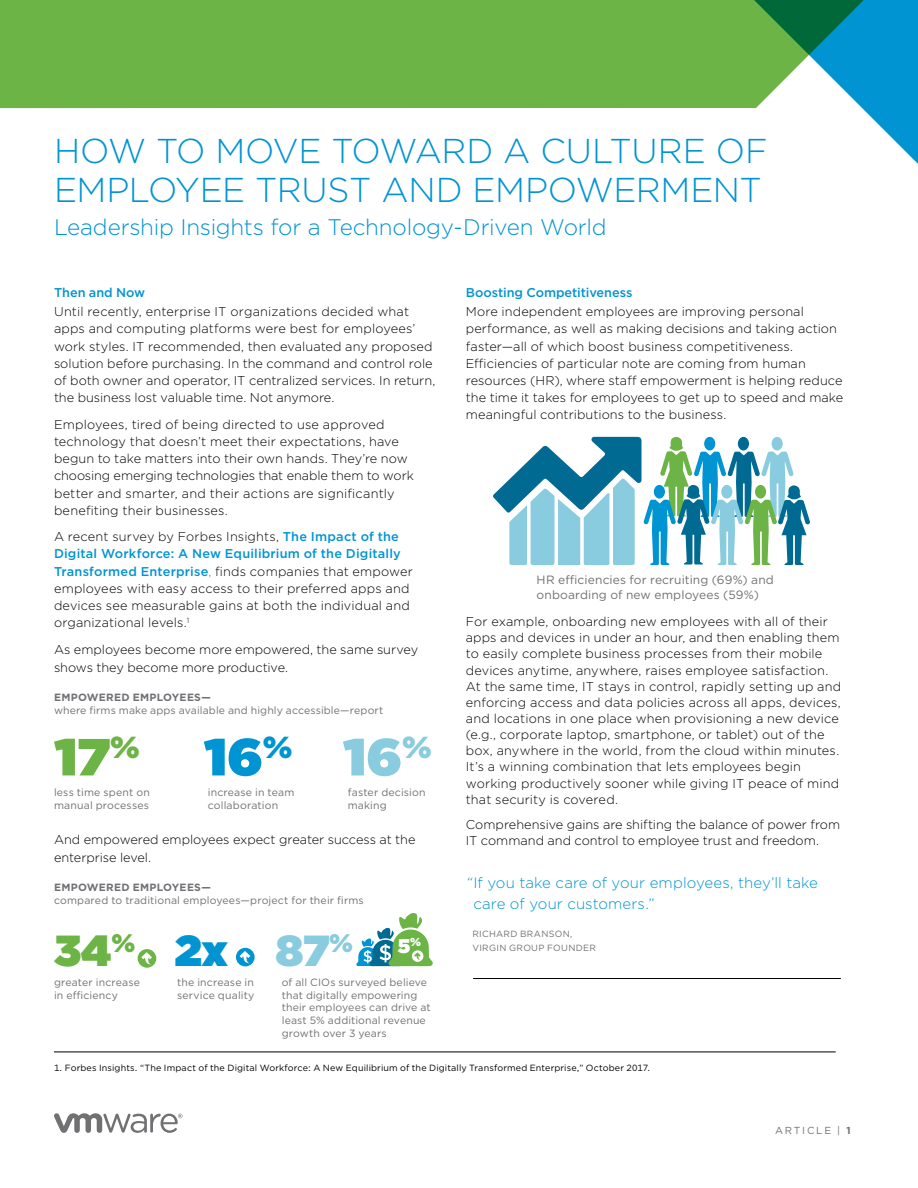
<style>
.page{position:relative;width:918px;height:1188px;background:#fff}
.page>*{position:absolute;margin:0;border:0;box-sizing:border-box;transform-origin:0 0}
.t1{font:900 52.2px "Gotham";color:#6cb445;scale:1.04 1}
.t2{font:900 43.5px "Gotham";color:#89cbdf}
.t3{font:900 43.5px "Gotham";color:#6cb445}
.t4{font:900 43.5px "Gotham";color:#0194d3}
.t5{font:300 34.5px/39px "Gotham";letter-spacing:-.01em;color:#0194d3}
.t6{font:900 25.35px "Gotham";color:#6cb445}
.t7{font:300 22.5px "Gotham";letter-spacing:-.01em;color:#0194d3}
.t8{font:900 19.8px "Gotham";color:#fff}
.t9{font:300 15px/21px "Gotham";letter-spacing:.005em;color:#0194d3}
.t10{font:300 12.75px/17.2px "Gotham";letter-spacing:.005em;color:#000}
.t11{font:500 12.75px "Gotham";letter-spacing:-.005em;color:#0194d3}
.t12{font:12px/15px "Gotham";letter-spacing:.01em;color:#717175}
.t13{font:10.5px/12.8px "Gotham";letter-spacing:.015em;color:#717175}
.t14{font:700 10.5px "Gotham";letter-spacing:.025em;color:#717175}
.t15{font:10.2px "Gotham";letter-spacing:.175em;color:#717175}
.t16{font:9px "Gotham";letter-spacing:.015em;color:#000}
.t17{font:9px/13.5px "Gotham";letter-spacing:.035em;color:#717175}
.s1{font-weight:500;color:#0194d3}
.s2{color:#0194d3}
.s3{color:#89cbdf}
.s4{font-style:italic}
.s5{font-weight:700}
</style>
<div class="page">
<svg style="left:54px;top:1113px;width:129px;height:20px"></svg>
<svg style="left:862px;top:0;width:56px;height:164px"></svg>
<svg style="left:0;top:0;width:877px;height:108px;background:#67b250"></svg>
<hr style="left:473px;top:978px;width:368px;height:1px;background:#000">
<hr style="left:54px;top:1052px;width:782px;height:1px;background:#000">
<svg style="left:493px;top:437px;width:317px;height:128px"></svg>
<svg style="left:236px;top:948px;width:19px;height:18px"></svg>
<svg style="left:240px;top:951px;width:10px;height:12px"></svg>
<svg style="left:138px;top:949px;width:18px;height:19px"></svg>
<svg style="left:141px;top:952px;width:11px;height:13px"></svg>
<svg style="left:356px;top:913px;width:77px;height:53px"></svg>
<h3 class="t5" style="left:54px;top:130px;width:715px">HOW TO MOVE TOWARD A CULTURE OF<br>EMPLOYEE TRUST AND EMPOWERMENT</h3>
<h3 class="t7" style="left:54px;top:213px;width:554px">Leadership Insights for a Technology-Driven World</h3>
<p class="t11" style="left:54px;top:284px;width:93px">Then and Now</p>
<p class="t10" style="left:54px;top:303px;width:383px">Until recently, enterprise IT organizations decided what apps and computing platforms were best for employees’ work styles. IT recommended, then evaluated any proposed solution before purchasing. In the command and control role of both owner and operator, IT centralized services. In return, the business lost valuable time. Not anymore.</p>
<p class="t10" style="left:54px;top:415px;width:361px">Employees, tired of being directed to use approved technology that doesn’t meet their expectations, have begun to take matters into their own hands. They’re now choosing emerging technologies that enable them to work better and smarter, and their actions are significantly benefiting their businesses.</p>
<p class="t10" style="left:54px;top:528px;width:360px">A recent survey by Forbes Insights, <span class="s1">The Impact of the Digital Workforce: A New Equilibrium of the Digitally Transformed Enterprise</span><span class="s2">,</span> finds companies that empower employees with easy access to their preferred apps and devices see measurable gains at both the individual and organizational levels.<sup>1</sup></p>
<p class="t10" style="left:54px;top:640px;width:366px;line-height:18px">As employees become more empowered, the same survey shows they become more productive.</p>
<p class="t14" style="left:54px;top:690px;width:158px">EMPOWERED EMPLOYEES—</p>
<p class="t13" style="left:54px;top:704px;width:331px">where firms make apps available and highly accessible—report</p>
<h1 class="t1" style="left:54px;top:720px;width:364px">17<sup>%</sup> <span class="s2">16</span><sup>%</sup> <span class="s3">16</span><sup>%</sup></h1>
<p class="t13" style="left:54px;top:786px;width:97px">less time spent on manual processes</p>
<p class="t13" style="left:208px;top:786px;width:88px">increase in team collaboration</p>
<p class="t13" style="left:348px;top:786px;width:79px">faster decision making</p>
<p class="t10" style="left:54px;top:830px;width:363px;line-height:18px">And empowered employees expect greater success at the enterprise level.</p>
<p class="t14" style="left:54px;top:880px;width:158px">EMPOWERED EMPLOYEES—</p>
<p class="t13" style="left:54px;top:894px;width:311px">compared to traditional employees—project for their firms</p>
<h2 class="t3" style="left:54px;top:919px;width:59px">34</h2>
<h2 class="t4" style="left:175px;top:919px;width:55px">2x</h2>
<h3 class="t6" style="left:112px;top:924px;width:25px">%</h3>
<h2 class="t2" style="left:276px;top:919px;width:79px">87<sup>%</sup></h2>
<h3 class="t8" style="left:398px;top:931px;width:25px">5<sup>%</sup></h3>
<p class="t13" style="left:54px;top:976px;width:88px">greater increase in efficiency</p>
<p class="t13" style="left:177px;top:976px;width:79px">the increase in service quality</p>
<p class="t13" style="left:282px;top:976px;width:150px">of all CIOs surveyed believe that digitally empowering their employees can drive at least 5% additional revenue growth over 3 years</p>
<p class="t11" style="left:466px;top:284px;width:168px">Boosting Competitiveness</p>
<p class="t10" style="left:466px;top:303px;width:379px">More independent employees are improving personal performance, as well as making decisions and taking action faster—all of which boost business competitiveness.<br>Efficiencies of particular note are coming from human resources (HR), where staff empowerment is helping reduce the time it takes for employees to get up to speed and make meaningful contributions to the business.</p>
<p class="t12" style="left:537px;top:572px;width:239px">HR efficiencies for recruiting (69%) and onboarding of new employees (59%)</p>
<p class="t10" style="left:466px;top:613px;width:377px;line-height:16.2px">For example, onboarding new employees with all of their apps and devices in under an hour, and then enabling them to easily complete business processes from their mobile devices anytime, anywhere, raises employee satisfaction.<br>At the same time, IT stays in control, rapidly setting up and enforcing access and data policies across all apps, devices, and locations in one place when provisioning a new device (e.g., corporate laptop, smartphone, or tablet) out of the box, anywhere in the world, from the cloud within minutes.<br>It’s a winning combination that lets employees begin working productively sooner while giving IT peace of mind that security is covered.</p>
<p class="t10" style="left:466px;top:816px;width:376px;line-height:16.2px">Comprehensive gains are shifting the balance of power from<br>IT command and control to employee trust and freedom.</p>
<p class="t9" style="left:473px;top:872px;width:346px;text-indent:-8px"><span class="s4">“</span>If you take care of your employees, they’ll take care of your customers.”</p>
<p class="t17" style="left:472px;top:927px;width:125px">RICHARD BRANSON,<br>VIRGIN GROUP FOUNDER</p>
<p class="t16" style="left:54px;top:1062px;width:598px">1. Forbes Insights. “The Impact of the Digital Workforce: A New Equilibrium of the Digitally Transformed Enterprise,” October 2017.</p>
<p class="t15" style="left:775px;top:1124px;width:77px">ARTICLE | <span class="s5">1</span></p>
</div>
